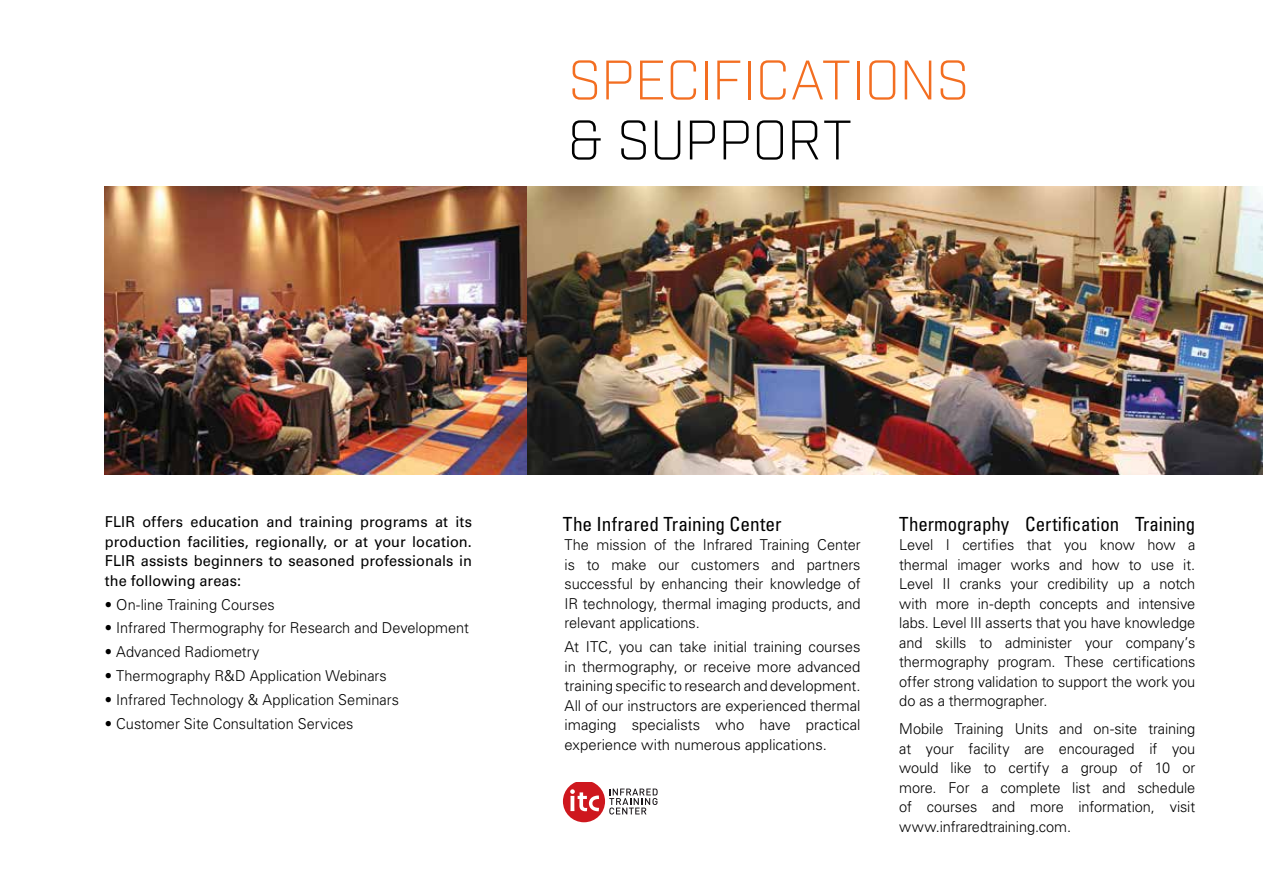
<style>
.page{position:relative;width:1263px;height:893px;background:#fff}
.page>*{position:absolute;margin:0;border:0;box-sizing:border-box;transform-origin:0 0}
.t1{font:300 54px "Industry";letter-spacing:-.01em;color:#f36e21}
.t2{font:300 54px "Industry";color:#000}
.t3{font:condensed 19.5px "Univers LT Std";letter-spacing:-.005em;color:#000}
.t4{font:300 15px/19.5px "Univers LT Std";color:#000;text-align:justify}
.t5{font:15px/19.5px "Univers LT Std";letter-spacing:.005em;color:#000;text-align:justify}
</style>
<div class="page">
<svg style="left:563px;top:782px;width:95px;height:40px"></svg>
<img style="left:105px;top:186px;width:1158px;height:289px">
<h1 class="t1" style="left:568px;top:48px;width:403px">SPECIFICATIONS</h1>
<h1 class="t2" style="left:568px;top:108px;width:286px">&amp; SUPPORT</h1>
<p class="t5" style="left:105px;top:512px;width:369px">FLIR offers education and training programs at its production facilities, regionally, or at your location.<br>FLIR assists beginners to seasoned professionals in the following areas:</p>
<p class="t4" style="left:105px;top:594px;width:171px">• On-line Training Courses</p>
<p class="t4" style="left:105px;top:618px;width:365px">• Infrared Thermography for Research and Development</p>
<p class="t4" style="left:105px;top:642px;width:156px">• Advanced Radiometry</p>
<p class="t4" style="left:105px;top:666px;width:283px">• Thermography R&amp;D Application Webinars</p>
<p class="t4" style="left:105px;top:690px;width:296px">• Infrared Technology &amp; Application Seminars</p>
<p class="t4" style="left:105px;top:714px;width:250px">• Customer Site Consultation Services</p>
<h2 class="t3" style="left:563px;top:512px;width:220px">The Infrared Training Center</h2>
<p class="t4" style="left:564px;top:535px;width:298px">The mission of the Infrared Training Center is to make our customers and partners successful by enhancing their knowledge of IR technology, thermal imaging products, and relevant applications.</p>
<p class="t4" style="left:564px;top:637px;width:298px">At ITC, you can take initial training courses in thermography, or receive more advanced training specific to research and development.<br>All of our instructors are experienced thermal imaging specialists who have practical experience with numerous applications.</p>
<h2 class="t3" style="left:899px;top:512px;width:298px">Thermography Certification Training</h2>
<p class="t4" style="left:899px;top:535px;width:298px">Level I certifies that you know how a thermal imager works and how to use it.<br>Level II cranks your credibility up a notch with more in-depth concepts and intensive labs. Level III asserts that you have knowledge and skills to administer your company’s thermography program. These certifications offer strong validation to support the work you do as a thermographer.</p>
<p class="t4" style="left:899px;top:719px;width:298px">Mobile Training Units and on-site training at your facility are encouraged if you would like to certify a group of 10 or more. For a complete list and schedule of courses and more information, visit www.infraredtraining.com.</p>
</div>
